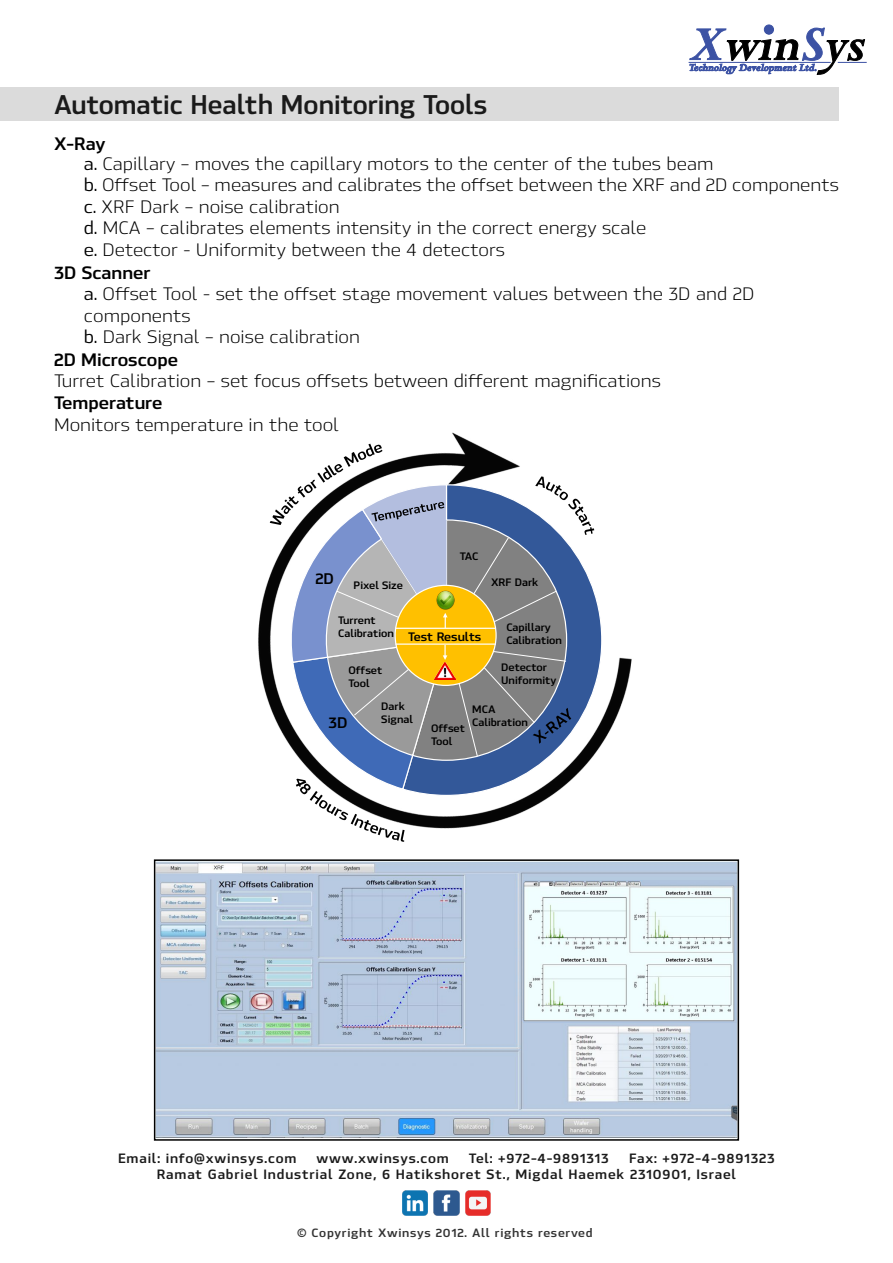
<style>
.page{position:relative;width:893px;height:1263px;background:#fff}
.page>*{position:absolute;margin:0;border:0;box-sizing:border-box;transform-origin:0 0}
.t1{font:italic 700 54px "Perpetua";color:#000}
.t2{font:700 27px "Hackman";color:#1a1a1a;scale:.95 1}
.t3{font:18px/21.6px "Hackman";color:#000}
.t4{font:700 18px "Hackman";color:#000}
.t5{font:700 15.45px "Hackman";color:#000}
.t6{font:700 13.5px/16.2px "Hackman";letter-spacing:.06em;color:#1a1a1a}
.t7{font:700 12.3px "Hackman";color:#000}
.t8{font:700 12px "Hackman";letter-spacing:.06em;color:#333}
.t9{font:700 10.8px/12.9px "Hackman";color:#000}
.s1{color:#3c52a4}
.s2{font-weight:500}
</style>
<div class="page">
<img style="left:434px;top:1190px;width:25px;height:26px">
<img style="left:403px;top:1190px;width:25px;height:26px">
<img style="left:465px;top:1190px;width:26px;height:26px">
<svg style="left:689px;top:27px;width:178px;height:48px"></svg>
<div style="left:764px;top:25px;width:9px;height:9px;background:#3c52a4;border-radius:50%"></div>
<div style="left:764px;top:25px;width:10px;height:9px;border:1px solid #3c52a4;border-radius:50%"></div>
<img style="left:258px;top:433px;width:374px;height:309px">
<svg style="left:594px;top:484px;width:9px;height:271px"></svg>
<svg style="left:270px;top:444px;width:324px;height:398px"></svg>
<div style="left:0;top:87px;width:839px;height:34px;background:#dbdbdb"></div>
<img style="left:157px;top:862px;width:579px;height:276px">
<div style="left:154px;top:859px;width:585px;height:282px;border:2px solid #000"></div>
<img style="left:523px;top:881px;width:213px;height:142px">
<h2 class="t2" style="left:54px;top:84px;width:458px">Automatic Health Monitoring Tools</h2>
<p class="t4" style="left:54px;top:130px;width:53px">X-Ray</p>
<h1 class="t1" style="left:689px;top:10px;width:177px"><span class="s1">X</span>win<span class="s1">S</span>ys</h1>
<p class="t3" style="left:84px;top:152px;width:757px"><span class="s2">a.</span> Capillary – moves the capillary motors to the center of the tubes beam<br><span class="s2">b.</span> Offset Tool – measures and calibrates the offset between the XRF and 2D components <span class="s2">c.</span> XRF Dark – noise calibration<br><span class="s2">d.</span> MCA – calibrates elements intensity in the correct energy scale<br><span class="s2">e.</span> Detector - Uniformity between the 4 detectors</p>
<p class="t4" style="left:54px;top:259px;width:98px">3D Scanner</p>
<p class="t3" style="left:84px;top:282px;width:672px"><span class="s2">a.</span> Offset Tool - set the offset stage movement values between the 3D and 2D components<br><span class="s2">b.</span> Dark Signal – noise calibration</p>
<p class="t4" style="left:54px;top:346px;width:125px">2D Microscope</p>
<p class="t3" style="left:54px;top:369px;width:608px">Turret Calibration – set focus offsets between different magnifications</p>
<p class="t4" style="left:54px;top:389px;width:110px">Temperature</p>
<p class="t3" style="left:54px;top:412px;width:287px">Monitors temperature in the tool</p>
<p class="t9" style="left:460px;top:549px;width:20px">TAC</p>
<p class="t5" style="left:315px;top:567px;width:20px">2D</p>
<p class="t9" style="left:491px;top:575px;width:49px">XRF Dark</p>
<p class="t9" style="left:506px;top:620px;width:57px">Capillary<br>Calibration</p>
<p class="t9" style="left:354px;top:577px;width:51px">Pixel Size</p>
<p class="t9" style="left:338px;top:613px;width:57px">Turrent<br>Calibration</p>
<p class="t9" style="left:348px;top:663px;width:35px">Offset<br>Tool</p>
<p class="t9" style="left:381px;top:698px;width:33px">Dark<br>Signal</p>
<p class="t7" style="left:408px;top:628px;width:75px">Test Results</p>
<p class="t9" style="left:501px;top:660px;width:57px">Detector<br>Uniformity</p>
<p class="t9" style="left:472px;top:701px;width:57px">MCA<br>Calibration</p>
<p class="t5" style="left:328px;top:711px;width:21px">3D</p>
<p class="t9" style="left:431px;top:721px;width:35px">Offset<br>Tool</p>
<p class="t6" style="left:118px;top:1149px;width:180px">Email: info@xwinsys.com</p>
<p class="t6" style="left:317px;top:1149px;width:134px">www.xwinsys.com</p>
<p class="t6" style="left:469px;top:1149px;width:141px">Tel: +972-4-9891313</p>
<p class="t6" style="left:157px;top:1149px;width:620px;text-indent:472px">Fax: +972-4-9891323<br>Ramat Gabriel Industrial Zone, 6 Hatikshoret St., Migdal Haemek 2310901, Israel</p>
<p class="t8" style="left:297px;top:1224px;width:297px">© Copyright Xwinsys 2012. All rights reserved</p>
</div>
